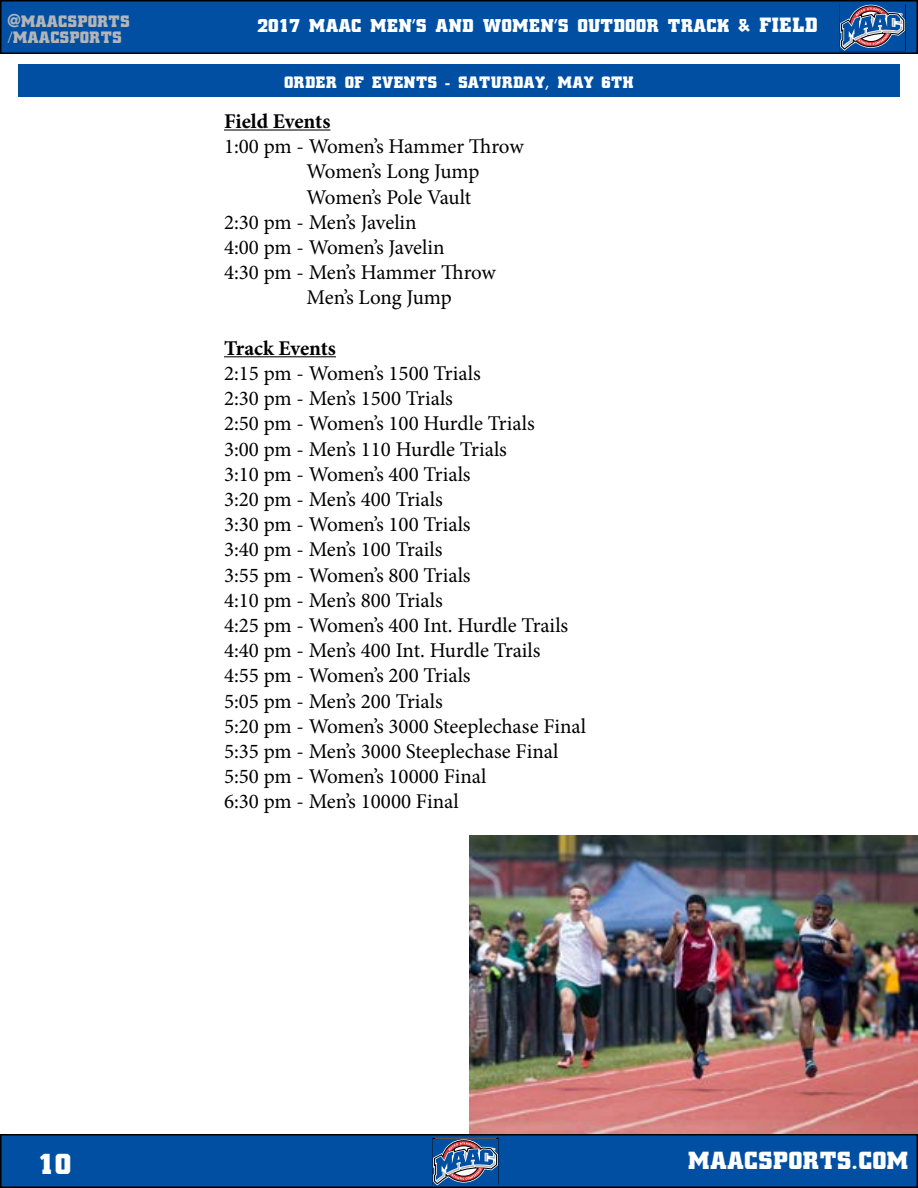
<style>
.page{position:relative;width:918px;height:1188px;background:#fff}
.page>*{position:absolute;margin:0;border:0;box-sizing:border-box;transform-origin:0 0}
.t1{font:900 31.5px "Civic";color:#fff}
.t2{font:900 27px "Civic";color:#fff}
.t3{font:21px/25.2px "Minion Pro";color:#000}
.t4{font:700 21px "Minion Pro";letter-spacing:-.005em;color:#000}
.t5{font:900 20.25px "Civic";color:#fff}
.t6{font:900 18px "Civic";color:#fff}
.t7{font:900 18px/16.5px "Civic";color:#b3b5b8}
.s1{font-size:22.5px}
</style>
<div class="page">
<div style="left:1px;top:1px;width:916px;height:52px;background:#004fa3"></div>
<div style="left:0;top:0;width:918px;height:54px;border:2px solid #000"></div>
<div style="left:1px;top:1135px;width:916px;height:52px;background:#004fa3"></div>
<div style="left:0;top:1134px;width:918px;height:54px;border:2px solid #000"></div>
<svg style="left:840px;top:4px;width:66px;height:48px"></svg>
<svg style="left:432px;top:1137px;width:67px;height:48px"></svg>
<div style="left:18px;top:64px;width:882px;height:33px;background:#004fa3"></div>
<hr style="left:224px;top:129px;width:106px;height:2px;background:#000">
<hr style="left:224px;top:356px;width:112px;height:1px;background:#000">
<img style="left:470px;top:835px;width:448px;height:299px">
<p class="t7" style="left:8px;top:13px;width:123px">@MAACSPORTS /MAACSPORTS</p>
<p class="t5" style="left:258px;top:15px;width:562px">2017 MAAC MEN’S AND WOMEN’S OUTDOOR TRACK &amp; <span class="s1">FIELD</span></p>
<p class="t6" style="left:284px;top:73px;width:351px">ORDER OF EVENTS - SATURDAY, MAY 6TH</p>
<p class="t4" style="left:224px;top:106px;width:108px">Field Events</p>
<p class="t3" style="left:224px;top:134px;width:301px">1:00 pm - Women’s Hammer Throw</p>
<p class="t3" style="left:307px;top:159px;width:174px">Women’s Long Jump</p>
<p class="t3" style="left:307px;top:184px;width:166px">Women’s Pole Vault</p>
<p class="t3" style="left:224px;top:210px;width:194px">2:30 pm - Men’s Javelin</p>
<p class="t3" style="left:224px;top:235px;width:222px">4:00 pm - Women’s Javelin</p>
<p class="t3" style="left:224px;top:260px;width:273px">4:30 pm - Men’s Hammer Throw</p>
<p class="t3" style="left:307px;top:285px;width:147px">Men’s Long Jump</p>
<p class="t4" style="left:224px;top:333px;width:113px">Track Events</p>
<p class="t3" style="left:224px;top:361px;width:364px">2:15 pm - Women’s 1500 Trials<br>2:30 pm - Men’s 1500 Trials<br>2:50 pm - Women’s 100 Hurdle Trials<br>3:00 pm - Men’s 110 Hurdle Trials<br>3:10 pm - Women’s 400 Trials<br>3:20 pm - Men’s 400 Trials<br>3:30 pm - Women’s 100 Trials<br>3:40 pm - Men’s 100 Trails<br>3:55 pm - Women’s 800 Trials<br>4:10 pm - Men’s 800 Trials<br>4:25 pm - Women’s 400 Int. Hurdle Trails<br>4:40 pm - Men’s 400 Int. Hurdle Trails<br>4:55 pm - Women’s 200 Trials<br>5:05 pm - Men’s 200 Trials<br>5:20 pm - Women’s 3000 Steeplechase Final<br>5:35 pm - Men’s 3000 Steeplechase Final<br>5:50 pm - Women’s 10000 Final<br>6:30 pm - Men’s 10000 Final</p>
<h1 class="t1" style="left:38px;top:1146px;width:35px">10</h1>
<p class="t2" style="left:688px;top:1145px;width:223px">MAACSPORTS.COM</p>
</div>
